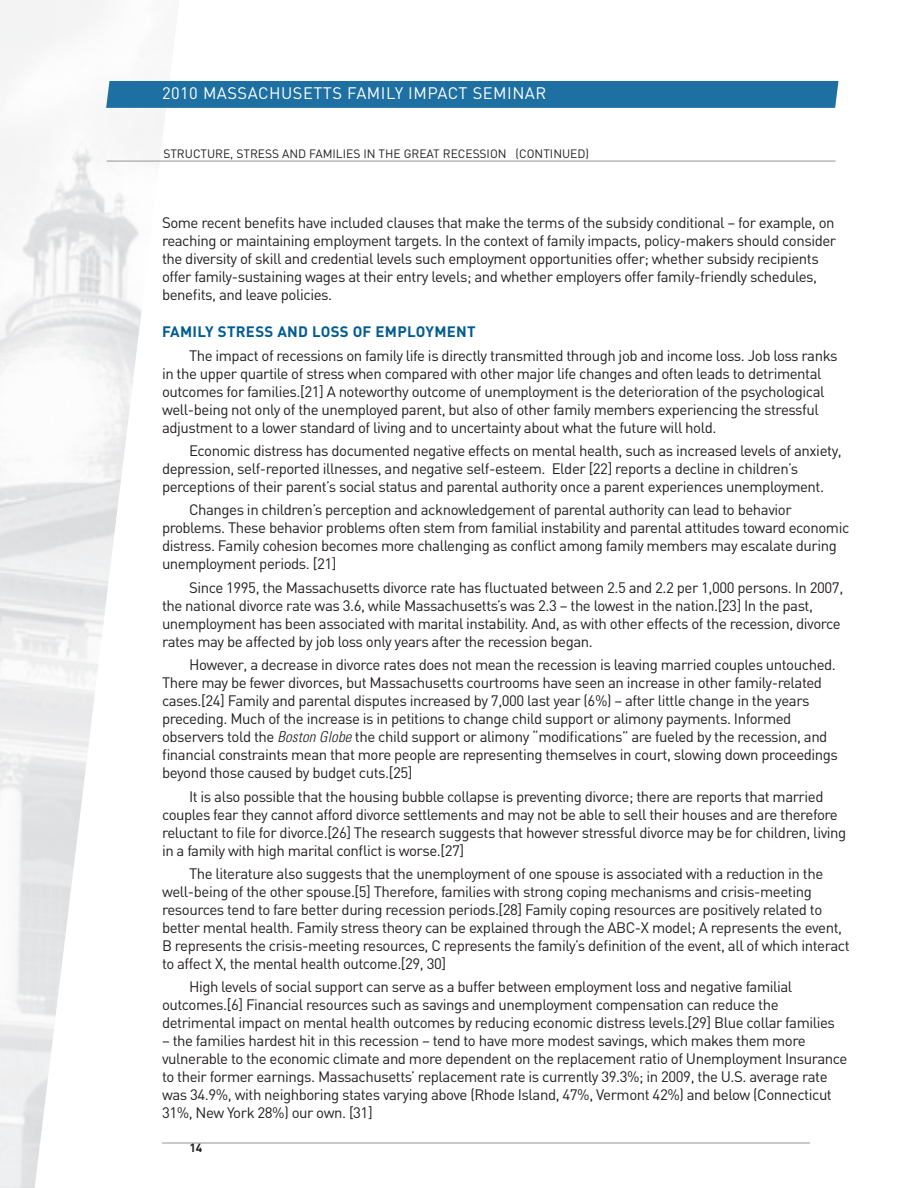
<style>
.page{position:relative;width:918px;height:1188px;background:#fff}
.page>*{position:absolute;margin:0;border:0;box-sizing:border-box;transform-origin:0 0}
.t1{font:16.5px "DIN";letter-spacing:.03em;color:#fff}
.t2{font:15px/18px "DIN";letter-spacing:-.03em;color:#231f20}
.t3{font:700 15px "DIN";letter-spacing:.02em;color:#005c91}
.t4{font:12px "DIN";color:#231f20}
.t5{font:700 12px "DIN";color:#231f20}
.s1{font-family:"Univers";font-weight:300;font-style:italic;font-stretch:condensed}
</style>
<div class="page">
<svg style="left:8px;top:0;width:228px;height:1188px"></svg>
<div style="left:106px;top:81px;width:732px;height:27px;background:#1d70a1"></div>
<hr style="left:162px;top:1143px;width:648px;height:1px;background:#939598">
<hr style="left:107px;top:161px;width:729px;height:1px;background:#939598">
<p class="t1" style="left:162px;top:83px;width:53px">2010 massachus</p>
<p class="t1" style="left:303px;top:83px;width:21px">etts</p>
<p class="t1" style="left:347px;top:83px;width:11px">family</p>
<p class="t1" style="left:408px;top:83px;width:11px">impact</p>
<p class="t1" style="left:473px;top:83px;width:64px">semi nar</p>
<p class="t4" style="left:163px;top:146px;width:335px">STRUCTURE, STRESS AN D FAMILIES IN THE GREAT RECESSION</p>
<p class="t4" style="left:516px;top:146px;width:75px">(CONTIN UED)</p>
<p class="t2" style="left:162px;top:214px;width:676px">Some recent benefits have included clauses that make the terms of the subsidy conditional – for example, on reaching or maintaining employment targets. In the context of family impacts, policy-makers should consider the diversity of skill and credential levels such employment opportunities offer; whether subsidy recipients offer family-sustaining wages at their entry levels; and whether employers offer family-friendly schedules, benefits, and leave policies.</p>
<p class="t3" style="left:162px;top:322px;width:275px">FAM ILY STRESS AND LOSS OF EMPLOYME</p>
<p class="t3" style="left:456px;top:322px;width:21px">NT</p>
<p class="t2" style="left:162px;top:346px;width:677px;text-indent:27px">The impact of recessions on family life is directly transmitted through job and income loss. Job loss ranks in the upper quartile of stress when compared with other major life changes and often leads to detrimental outcomes for families.[21] A noteworthy outcome of unemployment is the deterioration of the psychological well-being not only of the unemployed parent, but also of other family members experiencing the stressful adjustment to a lower standard of living and to uncertainty about what the future will hold.</p>
<p class="t2" style="left:162px;top:441px;width:681px;text-indent:27px">Economic distress has documented negative effects on mental health, such as increased levels of anxiety, depression, self-reported illnesses, and negative self-esteem. Elder [22] reports a decline in children’s perceptions of their parent’s social status and parental authority once a parent experiences unemployment.</p>
<p class="t2" style="left:162px;top:501px;width:689px;text-indent:27px">Changes in children’s perception and acknowledgement of parental authority can lead to behavior problems. These behavior problems often stem from familial instability and parental attitudes toward economic distress. Family cohesion becomes more challenging as conflict among family members may escalate during unemployment periods. [21]</p>
<p class="t2" style="left:162px;top:578px;width:683px;text-indent:27px">Since 1995, the Massachusetts divorce rate has fluctuated between 2.5 and 2.2 per 1,000 persons. In 2007, the national divorce rate was 3.6, while Massachusetts’s was 2.3 – the lowest in the nation.[23] In the past, unemployment has been associated with marital instability. And, as with other effects of the recession, divorce rates may be affected by job loss only years after the recession began.</p>
<p class="t2" style="left:162px;top:655px;width:678px;text-indent:27px">However, a decrease in divorce rates does not mean the recession is leaving married couples untouched.<br>There may be fewer divorces, but Massachusetts courtrooms have seen an increase in other family-related cases.[24] Family and parental disputes increased by 7,000 last year (6%) – after little change in the years preceding. Much of the increase is in petitions to change child support or alimony payments. Informed observers told the <span class="s1">Boston Globe</span> the child support or alimony “modifications” are fueled by the recession, and financial constraints mean that more people are representing themselves in court, slowing down proceedings beyond those caused by budget cuts.[25]</p>
<p class="t2" style="left:162px;top:787px;width:686px;text-indent:27px">It is also possible that the housing bubble collapse is preventing divorce; there are reports that married couples fear they cannot afford divorce settlements and may not be able to sell their houses and are therefore reluctant to file for divorce.[26] The research suggests that however stressful divorce may be for children, living in a family with high marital conflict is worse.[27]</p>
<p class="t2" style="left:162px;top:864px;width:689px;text-indent:27px">The literature also suggests that the unemployment of one spouse is associated with a reduction in the well-being of the other spouse.[5] Therefore, families with strong coping mechanisms and crisis-meeting resources tend to fare better during recession periods.[28] Family coping resources are positively related to better mental health. Family stress theory can be explained through the ABC-X model; A represents the event, B represents the crisis-meeting resources, C represents the family’s definition of the event, all of which interact to affect X, the mental health outcome.[29, 30]</p>
<p class="t2" style="left:162px;top:978px;width:675px;text-indent:27px">High levels of social support can serve as a buffer between employment loss and negative familial outcomes.[6] Financial resources such as savings and unemployment compensation can reduce the detrimental impact on mental health outcomes by reducing economic distress levels.[29] Blue collar families</p>
<p class="t2" style="left:162px;top:1032px;width:687px">– the families hardest hit in this recession – tend to have more modest savings, which makes them more vulnerable to the economic climate and more dependent on the replacement ratio of Unemployment Insurance to their former earnings. Massachusetts’ replacement rate is currently 39.3%; in 2009, the U.S. average rate was 34.9%, with neighboring states varying above (Rhode Island, 47%, Vermont 42%) and below (Connecticut 31%, New York 28%) our own. [31]</p>
<p class="t5" style="left:189px;top:1140px;width:15px">14</p>
</div>
